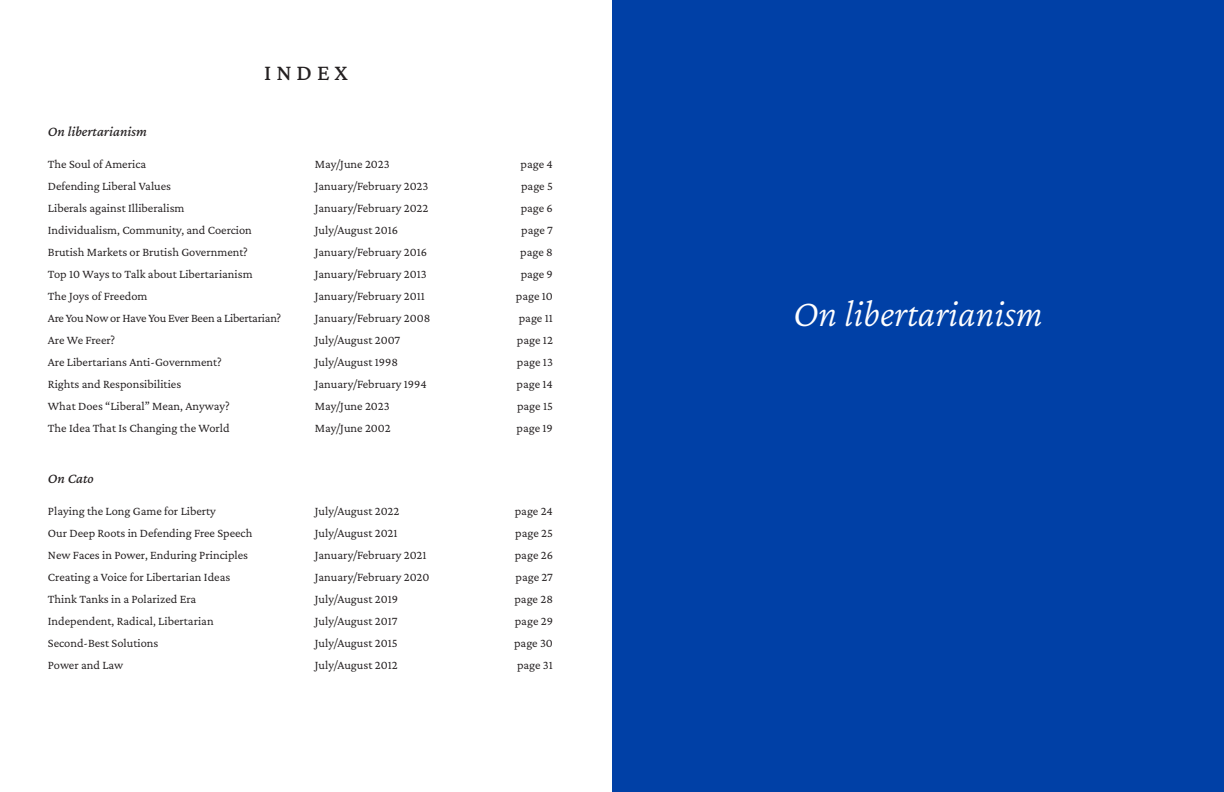
<style>
.page{position:relative;width:1224px;height:792px;background:#fff}
.page>*{position:absolute;margin:0;border:0;box-sizing:border-box;transform-origin:0 0}
.t1{font:italic 300 38.5px "Crimson Pro";color:#fff}
.t2{font:500 23.1px "Crimson Pro";letter-spacing:.215em;color:#231f20}
.t3{font:italic 500 14.4px "Crimson Pro";color:#231f20}
.t4{font:12.4px "Crimson Pro";color:#231f20}
.t5{font:12.4px "Crimson Pro";letter-spacing:-.02em;color:#231f20}
</style>
<div class="page">
<div style="left:612px;top:0;width:612px;height:792px;background:#0040a6"></div>
<p class="t2" style="left:264px;top:58px;width:85px">index</p>
<p class="t3" style="left:48px;top:122px;width:100px">On libertarianism</p>
<p class="t4" style="left:48px;top:156px;width:100px">The Soul of America</p>
<p class="t4" style="left:315px;top:156px;width:76px">May/June 2023</p>
<p class="t4" style="left:48px;top:178px;width:125px">Defending Liberal Values</p>
<p class="t4" style="left:315px;top:178px;width:115px">January/February 2023</p>
<p class="t4" style="left:48px;top:200px;width:138px">Liberals against Illiberalism</p>
<p class="t4" style="left:315px;top:200px;width:115px">January/February 2022</p>
<p class="t4" style="left:48px;top:222px;width:206px">Individualism, Community, and Coercion</p>
<p class="t4" style="left:315px;top:222px;width:85px">July/August 2016</p>
<p class="t4" style="left:48px;top:244px;width:202px">Brutish Markets or Brutish Government?</p>
<p class="t4" style="left:315px;top:244px;width:114px">January/February 2016</p>
<p class="t4" style="left:48px;top:266px;width:206px">Top 10 Ways to Talk about Libertarianism</p>
<p class="t4" style="left:315px;top:266px;width:113px">January/February 2013</p>
<p class="t4" style="left:48px;top:288px;width:101px">The Joys of Freedom</p>
<p class="t4" style="left:315px;top:288px;width:111px">January/February 2011</p>
<p class="t5" style="left:48px;top:310px;width:235px">Are You Now or Have You Ever Been a Libertarian?</p>
<p class="t4" style="left:315px;top:310px;width:117px">January/February 2008</p>
<p class="t4" style="left:48px;top:332px;width:69px">Are We Freer?</p>
<p class="t4" style="left:315px;top:332px;width:87px">July/August 2007</p>
<p class="t4" style="left:48px;top:354px;width:175px">Are Libertarians Anti-Government?</p>
<p class="t4" style="left:315px;top:354px;width:85px">July/August 1998</p>
<p class="t4" style="left:48px;top:376px;width:135px">Rights and Responsibilities</p>
<p class="t4" style="left:315px;top:376px;width:113px">January/February 1994</p>
<p class="t4" style="left:48px;top:398px;width:183px">What Does “Liberal” Mean, Anyway?</p>
<p class="t4" style="left:315px;top:398px;width:76px">May/June 2023</p>
<p class="t4" style="left:48px;top:420px;width:183px">The Idea That Is Changing the World</p>
<p class="t4" style="left:315px;top:420px;width:77px">May/June 2002</p>
<p class="t3" style="left:48px;top:469px;width:47px">On Cato</p>
<p class="t4" style="left:48px;top:503px;width:170px">Playing the Long Game for Liberty</p>
<p class="t4" style="left:315px;top:503px;width:86px">July/August 2022</p>
<p class="t4" style="left:48px;top:525px;width:206px">Our Deep Roots in Defending Free Speech</p>
<p class="t4" style="left:315px;top:525px;width:84px">July/August 2021</p>
<p class="t4" style="left:48px;top:547px;width:202px">New Faces in Power, Enduring Principles</p>
<p class="t4" style="left:315px;top:547px;width:113px">January/February 2021</p>
<p class="t4" style="left:48px;top:569px;width:184px">Creating a Voice for Libertarian Ideas</p>
<p class="t4" style="left:315px;top:569px;width:116px">January/February 2020</p>
<p class="t4" style="left:48px;top:591px;width:150px">Think Tanks in a Polarized Era</p>
<p class="t4" style="left:315px;top:591px;width:85px">July/August 2019</p>
<p class="t4" style="left:48px;top:613px;width:167px">Independent, Radical, Libertarian</p>
<p class="t4" style="left:315px;top:613px;width:84px">July/August 2017</p>
<p class="t4" style="left:48px;top:635px;width:112px">Second-Best Solutions</p>
<p class="t4" style="left:315px;top:635px;width:84px">July/August 2015</p>
<p class="t4" style="left:48px;top:657px;width:77px">Power and Law</p>
<p class="t4" style="left:315px;top:657px;width:84px">July/August 2012</p>
<p class="t4" style="left:521px;top:156px;width:34px">page 4</p>
<p class="t4" style="left:521px;top:178px;width:33px">page 5</p>
<p class="t4" style="left:521px;top:200px;width:34px">page 6</p>
<p class="t4" style="left:521px;top:222px;width:33px">page 7</p>
<p class="t4" style="left:520px;top:244px;width:34px">page 8</p>
<p class="t4" style="left:521px;top:266px;width:34px">page 9</p>
<p class="t4" style="left:516px;top:288px;width:39px">page 10</p>
<p class="t4" style="left:519px;top:310px;width:36px">page 11</p>
<p class="t4" style="left:517px;top:332px;width:37px">page 12</p>
<p class="t4" style="left:517px;top:354px;width:37px">page 13</p>
<p class="t4" style="left:517px;top:376px;width:38px">page 14</p>
<p class="t4" style="left:517px;top:398px;width:37px">page 15</p>
<p class="t4" style="left:517px;top:420px;width:38px">page 19</p>
<p class="t4" style="left:515px;top:503px;width:40px">page 24</p>
<p class="t4" style="left:515px;top:525px;width:39px">page 25</p>
<p class="t4" style="left:515px;top:547px;width:40px">page 26</p>
<p class="t4" style="left:516px;top:569px;width:39px">page 27</p>
<p class="t4" style="left:514px;top:591px;width:40px">page 28</p>
<p class="t4" style="left:515px;top:613px;width:40px">page 29</p>
<p class="t4" style="left:514px;top:635px;width:40px">page 30</p>
<p class="t4" style="left:517px;top:657px;width:37px">page 31</p>
<p class="t1" style="left:793px;top:289px;width:251px">On libertarianism</p>
</div>
